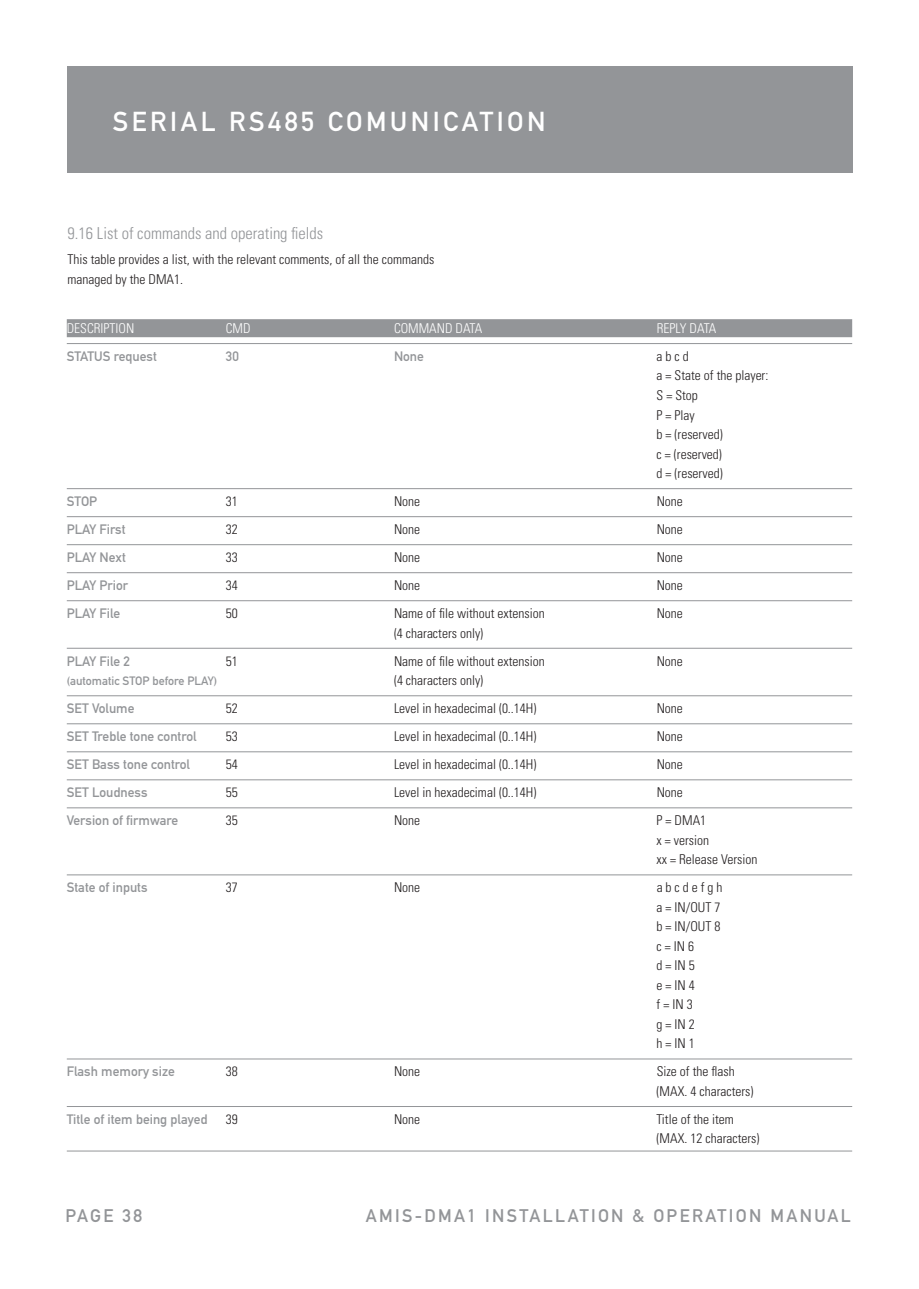
<style>
.page{position:relative;width:919px;height:1289px;background:#fff}
.page>*{position:absolute;margin:0;border:0;box-sizing:border-box;transform-origin:0 0}
.t1{font:27px "DIN Mittelschrift";letter-spacing:.13em;color:#fff}
.t2{font:18px "DIN Mittelschrift";letter-spacing:.13em;color:#939598}
.t3{font:300 condensed 16.5px "Univers";color:#939598}
.t4{font:300 condensed 13.5px/19.5px "Univers";color:#231f20}
.t5{font:13.5px "DIN Mittelschrift";color:#939598}
.t6{font:300 condensed 13.5px "Univers";color:#fff}
.t7{font:12px "DIN Mittelschrift";color:#939598}
</style>
<div class="page">
<div style="left:67px;top:67px;width:785px;height:106px;background:#939598"></div>
<div style="left:67px;top:319px;width:785px;height:18px;background:#939598"></div>
<hr style="left:67px;top:343px;width:785px;height:1px;background:#939598">
<hr style="left:67px;top:488px;width:785px;height:1px;background:#939598">
<hr style="left:67px;top:516px;width:785px;height:1px;background:#939598">
<hr style="left:67px;top:544px;width:785px;height:1px;background:#939598">
<hr style="left:67px;top:572px;width:785px;height:1px;background:#939598">
<hr style="left:67px;top:600px;width:785px;height:1px;background:#939598">
<hr style="left:67px;top:648px;width:785px;height:1px;background:#939598">
<hr style="left:67px;top:695px;width:785px;height:1px;background:#939598">
<hr style="left:67px;top:723px;width:785px;height:1px;background:#939598">
<hr style="left:67px;top:751px;width:785px;height:1px;background:#939598">
<hr style="left:67px;top:779px;width:785px;height:1px;background:#939598">
<hr style="left:67px;top:807px;width:785px;height:1px;background:#939598">
<hr style="left:67px;top:874px;width:785px;height:1px;background:#939598">
<hr style="left:67px;top:1058px;width:785px;height:1px;background:#939598">
<hr style="left:67px;top:1106px;width:785px;height:1px;background:#939598">
<hr style="left:67px;top:1150px;width:785px;height:1px;background:#939598">
<h1 class="t1" style="left:113px;top:112px;width:434px">SERIAL RS485 COMUNICATION</h1>
<p class="t3" style="left:68px;top:227px;width:257px">9.16 List of commands and operating fields</p>
<p class="t4" style="left:68px;top:251px;width:368px">This table provides a list, with the relevant comments, of all the commands managed by the DMA1.</p>
<p class="t6" style="left:67px;top:323px;width:69px">DESCRIPTION</p>
<p class="t6" style="left:226px;top:323px;width:26px">CMD</p>
<p class="t6" style="left:394px;top:323px;width:90px">COMMAND DATA</p>
<p class="t6" style="left:656px;top:323px;width:61px">REPLY DATA</p>
<p class="t5" style="left:67px;top:351px;width:91px">STATUS request</p>
<p class="t5" style="left:226px;top:351px;width:14px">30</p>
<p class="t5" style="left:394px;top:351px;width:31px">None</p>
<p class="t4" style="left:656px;top:348px;width:113px">a b c d<br>a = State of the player:<br>S = Stop<br>P = Play<br>b = (reserved)<br>c = (reserved)<br>d = (reserved)</p>
<p class="t5" style="left:67px;top:496px;width:32px">STOP</p>
<p class="t4" style="left:226px;top:493px;width:13px">31</p>
<p class="t4" style="left:394px;top:493px;width:28px">None</p>
<p class="t4" style="left:656px;top:493px;width:28px">None</p>
<p class="t5" style="left:67px;top:524px;width:60px">PLAY First</p>
<p class="t4" style="left:226px;top:521px;width:13px">32</p>
<p class="t4" style="left:394px;top:521px;width:28px">None</p>
<p class="t4" style="left:656px;top:521px;width:28px">None</p>
<p class="t5" style="left:67px;top:552px;width:60px">PLAY Next</p>
<p class="t4" style="left:226px;top:549px;width:13px">33</p>
<p class="t4" style="left:394px;top:549px;width:28px">None</p>
<p class="t4" style="left:656px;top:549px;width:28px">None</p>
<p class="t5" style="left:67px;top:580px;width:63px">PLAY Prior</p>
<p class="t4" style="left:226px;top:577px;width:13px">34</p>
<p class="t4" style="left:394px;top:577px;width:28px">None</p>
<p class="t4" style="left:656px;top:577px;width:28px">None</p>
<p class="t5" style="left:67px;top:608px;width:55px">PLAY File</p>
<p class="t4" style="left:226px;top:605px;width:13px">50</p>
<p class="t4" style="left:394px;top:605px;width:152px">Name of file without extension</p>
<p class="t4" style="left:656px;top:605px;width:28px">None</p>
<p class="t4" style="left:394px;top:624px;width:91px">(4 characters only)</p>
<p class="t5" style="left:67px;top:656px;width:65px">PLAY File 2</p>
<p class="t4" style="left:226px;top:652px;width:13px">51</p>
<p class="t4" style="left:394px;top:652px;width:152px">Name of file without extension</p>
<p class="t4" style="left:656px;top:652px;width:28px">None</p>
<p class="t7" style="left:67px;top:676px;width:152px">(automatic STOP before PLAY)</p>
<p class="t4" style="left:394px;top:672px;width:91px">(4 characters only)</p>
<p class="t5" style="left:67px;top:703px;width:69px">SET Volume</p>
<p class="t4" style="left:226px;top:700px;width:13px">52</p>
<p class="t4" style="left:394px;top:700px;width:144px">Level in hexadecimal (0..14H)</p>
<p class="t4" style="left:656px;top:700px;width:28px">None</p>
<p class="t5" style="left:67px;top:731px;width:131px">SET Treble tone control</p>
<p class="t4" style="left:226px;top:728px;width:13px">53</p>
<p class="t4" style="left:394px;top:728px;width:144px">Level in hexadecimal (0..14H)</p>
<p class="t4" style="left:656px;top:728px;width:28px">None</p>
<p class="t5" style="left:67px;top:759px;width:125px">SET Bass tone control</p>
<p class="t4" style="left:226px;top:756px;width:13px">54</p>
<p class="t4" style="left:394px;top:756px;width:144px">Level in hexadecimal (0..14H)</p>
<p class="t4" style="left:656px;top:756px;width:28px">None</p>
<p class="t5" style="left:67px;top:787px;width:82px">SET Loudness</p>
<p class="t4" style="left:226px;top:784px;width:13px">55</p>
<p class="t4" style="left:394px;top:784px;width:144px">Level in hexadecimal (0..14H)</p>
<p class="t4" style="left:656px;top:784px;width:28px">None</p>
<p class="t5" style="left:67px;top:815px;width:113px">Version of firmware</p>
<p class="t4" style="left:226px;top:812px;width:13px">35</p>
<p class="t4" style="left:394px;top:812px;width:28px">None</p>
<p class="t4" style="left:656px;top:812px;width:102px">P = DMA1<br>x = version<br>xx = Release Version</p>
<p class="t5" style="left:67px;top:882px;width:82px">State of inputs</p>
<p class="t4" style="left:226px;top:879px;width:13px">37</p>
<p class="t4" style="left:394px;top:879px;width:28px">None</p>
<p class="t4" style="left:656px;top:879px;width:67px">a b c d e f g h a = IN/OUT 7 b = IN/OUT 8 c = IN 6<br>d = IN 5<br>e = IN 4<br>f = IN 3<br>g = IN 2<br>h = IN 1</p>
<p class="t5" style="left:67px;top:1066px;width:109px">Flash memory size</p>
<p class="t4" style="left:226px;top:1063px;width:13px">38</p>
<p class="t4" style="left:394px;top:1063px;width:28px">None</p>
<p class="t4" style="left:656px;top:1063px;width:98px">Size of the flash (MAX. 4 characters)</p>
<p class="t5" style="left:67px;top:1114px;width:142px">Title of item being played</p>
<p class="t4" style="left:226px;top:1110px;width:13px">39</p>
<p class="t4" style="left:394px;top:1110px;width:28px">None</p>
<p class="t4" style="left:656px;top:1110px;width:104px">Title of the item (MAX. 12 characters)</p>
<h2 class="t2" style="left:65px;top:1209px;width:78px">PAGE 38</h2>
<h2 class="t2" style="left:366px;top:1209px;width:486px">AMIS-DMA1 INSTALLATION &amp; OPERATION MANUAL</h2>
</div>
